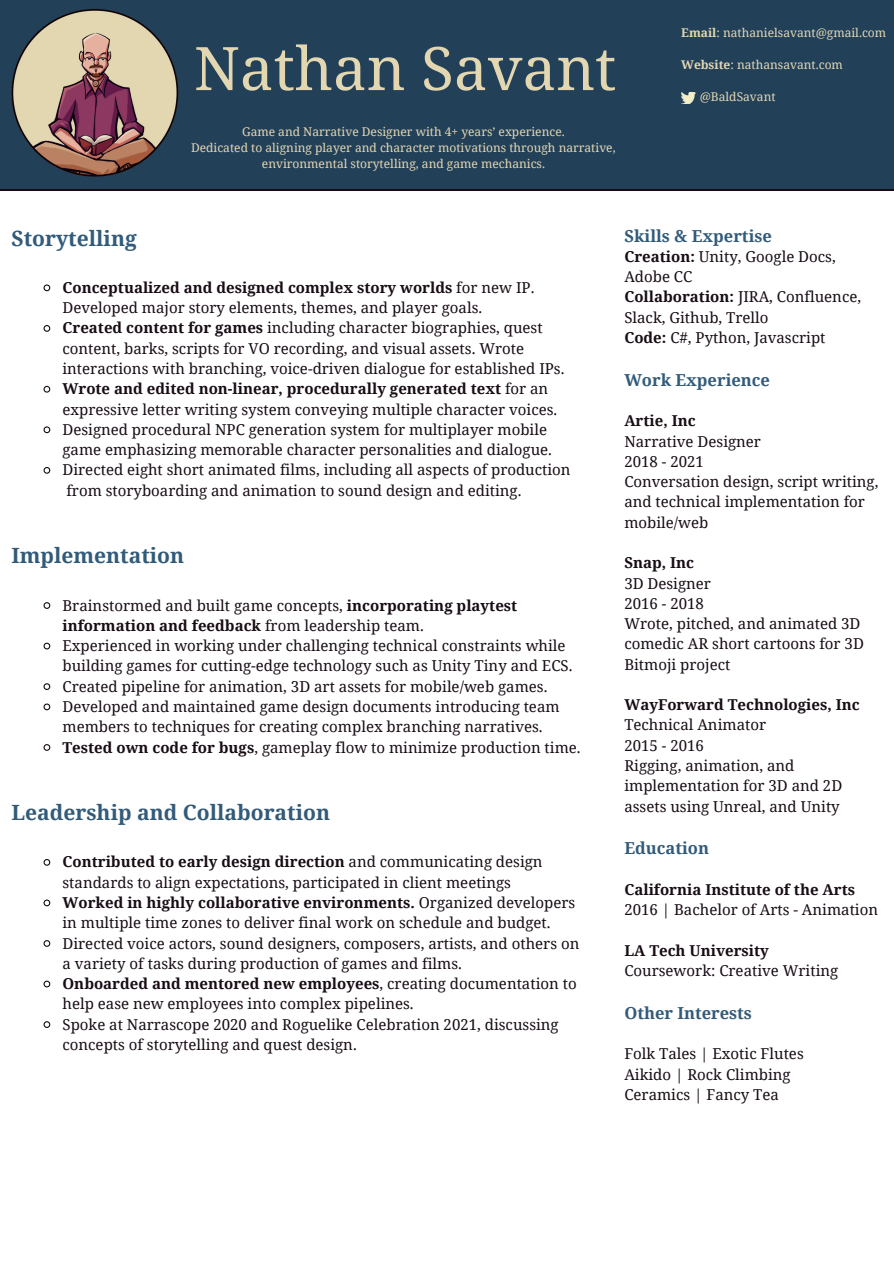
<style>
.page{position:relative;width:894px;height:1264px;background:#fff}
.page>*{position:absolute;margin:0;border:0;box-sizing:border-box;transform-origin:0 0}
.t1{font:60px "Noto Serif";color:#e2d7b1}
.t2{font:700 21px "Noto Serif";color:#325b7a}
.t3{font:700 16.5px "Noto Serif";color:#325b7a}
.t4{font:15px/20.2px "Noto Serif";color:#180c15}
.t5{font:700 15px "Noto Serif";color:#180c15}
.t6{font:12px "Noto Serif";color:#e2d7b1}
.s1{font-weight:700}
</style>
<div class="page">
<div style="left:0;top:0;width:893px;height:188px;background:#234059"></div>
<img style="left:11px;top:9px;width:168px;height:168px">
<svg style="left:43px;top:284px;width:8px;height:8px"></svg>
<svg style="left:43px;top:325px;width:8px;height:7px"></svg>
<svg style="left:43px;top:385px;width:8px;height:8px"></svg>
<svg style="left:43px;top:426px;width:8px;height:8px"></svg>
<svg style="left:43px;top:467px;width:8px;height:7px"></svg>
<svg style="left:43px;top:602px;width:8px;height:7px"></svg>
<svg style="left:43px;top:642px;width:8px;height:8px"></svg>
<svg style="left:43px;top:683px;width:8px;height:7px"></svg>
<svg style="left:43px;top:703px;width:8px;height:8px"></svg>
<svg style="left:43px;top:744px;width:8px;height:7px"></svg>
<svg style="left:43px;top:859px;width:8px;height:7px"></svg>
<svg style="left:43px;top:899px;width:8px;height:8px"></svg>
<svg style="left:43px;top:940px;width:8px;height:7px"></svg>
<svg style="left:43px;top:980px;width:8px;height:8px"></svg>
<svg style="left:43px;top:1021px;width:8px;height:7px"></svg>
<img style="left:681px;top:92px;width:14px;height:11px">
<p class="t1" style="left:194px;top:26px;width:423px">Nathan Savant</p>
<p class="t6" style="left:242px;top:123px;width:324px">Game and Narrative Designer with 4+ years’ experience.</p>
<p class="t6" style="left:191px;top:139px;width:426px">Dedicated to aligning player and character motivations through narrative,</p>
<p class="t6" style="left:262px;top:155px;width:284px">environmental storytelling, and game mechanics.</p>
<p class="t6" style="left:681px;top:24px;width:206px"><span class="s1">Email</span>: nathanielsavant@gmail.com</p>
<p class="t6" style="left:681px;top:56px;width:163px"><span class="s1">Website</span>: nathansavant.com</p>
<p class="t6" style="left:699px;top:88px;width:77px">@BaldSavant</p>
<p class="t2" style="left:11px;top:223px;width:127px">Storytelling</p>
<p class="t4" style="left:62px;top:277px;width:473px"><span class="s1">Conceptualized and designed complex story worlds</span> for new IP.<br>Developed major story elements, themes, and player goals.</p>
<p class="t4" style="left:62px;top:317px;width:503px"><span class="s1">Created content for games</span> including character biographies, quest content, barks, scripts for VO recording, and visual assets. Wrote interactions with branching, voice-driven dialogue for established IPs.</p>
<p class="t4" style="left:62px;top:378px;width:496px"><span class="s1">Wrote and edited non-linear, procedurally generated text</span> for an expressive letter writing system conveying multiple character voices.</p>
<p class="t4" style="left:62px;top:419px;width:491px">Designed procedural NPC generation system for multiplayer mobile game emphasizing memorable character personalities and dialogue.</p>
<p class="t4" style="left:62px;top:459px;width:509px">Directed eight short animated films, including all aspects of production from storyboarding and animation to sound design and editing.</p>
<p class="t2" style="left:11px;top:541px;width:174px">Implementation</p>
<p class="t4" style="left:62px;top:594px;width:456px">Brainstormed and built game concepts, <span class="s1">incorporating playtest information and feedback</span> from leadership team.</p>
<p class="t4" style="left:62px;top:635px;width:511px">Experienced in working under challenging technical constraints while building games for cutting-edge technology such as Unity Tiny and ECS.</p>
<p class="t4" style="left:62px;top:675px;width:486px">Created pipeline for animation, 3D art assets for mobile/web games.</p>
<p class="t4" style="left:62px;top:696px;width:498px">Developed and maintained game design documents introducing team members to techniques for creating complex branching narratives.</p>
<p class="t4" style="left:62px;top:736px;width:519px"><span class="s1">Tested own code for bugs</span>, gameplay flow to minimize production time.</p>
<p class="t2" style="left:11px;top:797px;width:320px">Leadership and Collaboration</p>
<p class="t4" style="left:62px;top:851px;width:481px"><span class="s1">Contributed to early design direction</span> and communicating design standards to align expectations, participated in client meetings</p>
<p class="t4" style="left:62px;top:892px;width:514px"><span class="s1">Worked in highly collaborative environments.</span> Organized developers in multiple time zones to deliver final work on schedule and budget.</p>
<p class="t4" style="left:62px;top:932px;width:518px">Directed voice actors, sound designers, composers, artists, and others on a variety of tasks during production of games and films.</p>
<p class="t4" style="left:62px;top:973px;width:515px"><span class="s1">Onboarded and mentored new employees</span>, creating documentation to help ease new employees into complex pipelines.</p>
<p class="t4" style="left:62px;top:1013px;width:497px">Spoke at Narrascope 2020 and Roguelike Celebration 2021, discussing concepts of storytelling and quest design.</p>
<p class="t3" style="left:624px;top:224px;width:149px">Skills &amp; Expertise</p>
<p class="t4" style="left:624px;top:246px;width:213px"><span class="s1">Creation:</span> Unity, Google Docs,<br>Adobe CC</p>
<p class="t4" style="left:624px;top:286px;width:238px"><span class="s1">Collaboration:</span> JIRA, Confluence,<br>Slack, Github, Trello</p>
<p class="t4" style="left:624px;top:327px;width:203px"><span class="s1">Code:</span> C#, Python, Javascript</p>
<p class="t3" style="left:624px;top:368px;width:147px">Work Experience</p>
<p class="t5" style="left:624px;top:410px;width:73px">Artie, Inc</p>
<p class="t4" style="left:624px;top:430px;width:138px">Narrative Designer</p>
<p class="t4" style="left:624px;top:451px;width:81px">2018 - 2021</p>
<p class="t4" style="left:624px;top:471px;width:255px">Conversation design, script writing, and technical implementation for mobile/web</p>
<p class="t5" style="left:624px;top:552px;width:71px">Snap, Inc</p>
<p class="t4" style="left:624px;top:572px;width:88px">3D Designer</p>
<p class="t4" style="left:624px;top:593px;width:81px">2016 - 2018</p>
<p class="t4" style="left:624px;top:613px;width:241px">Wrote, pitched, and animated 3D comedic AR short cartoons for 3D<br>Bitmoji project</p>
<p class="t5" style="left:624px;top:694px;width:237px">WayForward Technologies, Inc</p>
<p class="t4" style="left:624px;top:714px;width:143px">Technical Animator</p>
<p class="t4" style="left:624px;top:734px;width:81px">2015 - 2016</p>
<p class="t4" style="left:624px;top:755px;width:219px">Rigging, animation, and implementation for 3D and 2D assets using Unreal, and Unity</p>
<p class="t3" style="left:624px;top:836px;width:86px">Education</p>
<p class="t5" style="left:624px;top:878px;width:232px">California Institute of the Arts</p>
<p class="t4" style="left:624px;top:899px;width:255px">2016 | Bachelor of Arts - Animation</p>
<p class="t5" style="left:624px;top:939px;width:146px">LA Tech University</p>
<p class="t4" style="left:624px;top:960px;width:215px">Coursework: Creative Writing</p>
<p class="t3" style="left:624px;top:1001px;width:129px">Other Interests</p>
<p class="t4" style="left:624px;top:1043px;width:181px">Folk Tales | Exotic Flutes</p>
<p class="t4" style="left:624px;top:1063px;width:168px">Aikido | Rock Climbing</p>
<p class="t4" style="left:624px;top:1083px;width:156px">Ceramics | Fancy Tea</p>
</div>
